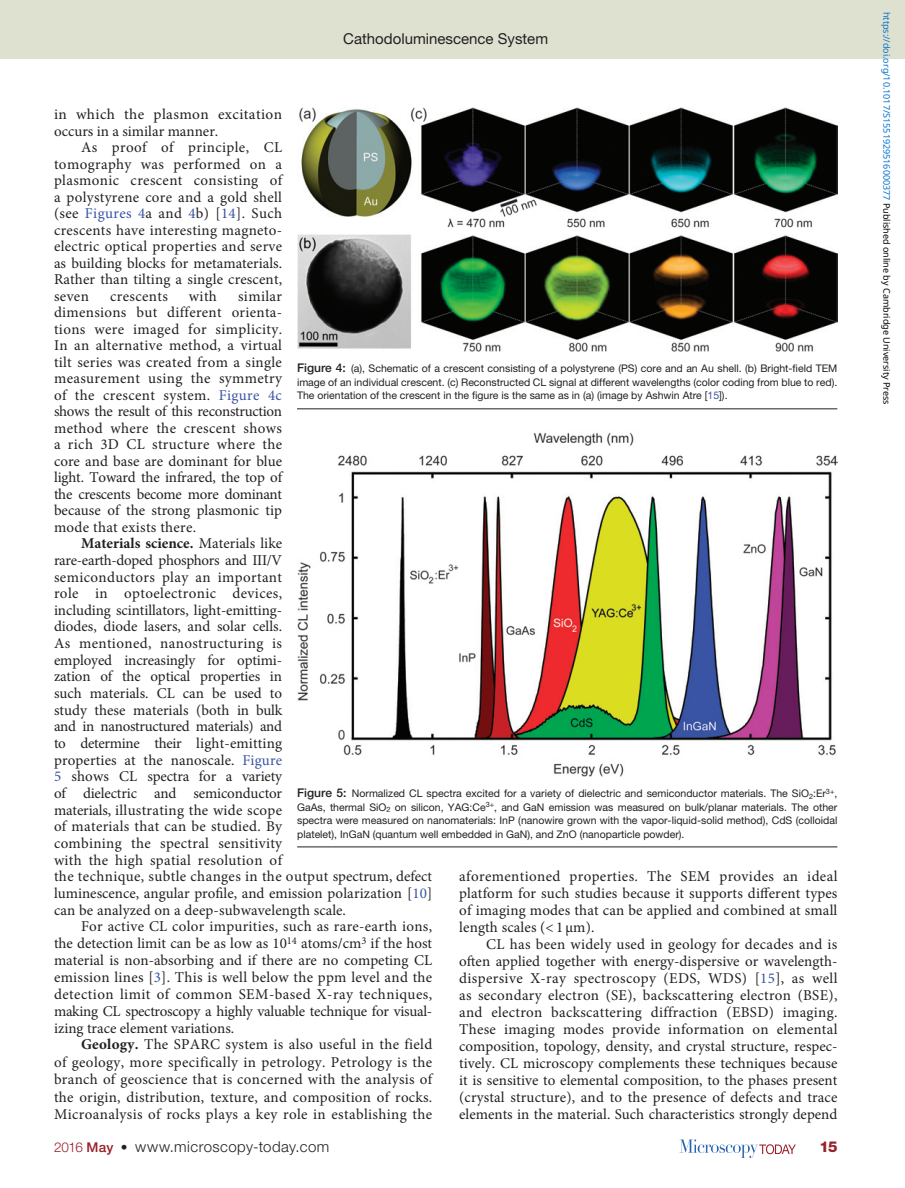
<style>
.page{position:relative;width:905px;height:1188px;background:#fff}
.page>*{position:absolute;margin:0;border:0;box-sizing:border-box;transform-origin:0 0}
.pPara{font:15px/16.5px "Minion Pro";color:#231f20;text-align:justify}
.pFirstpara{font:15px/16.6px "Minion Pro";letter-spacing:.01em;color:#231f20}
.t1{font:300 15px "Helvetica Neue LT Std";letter-spacing:.03em;color:#231f20}
.t2{font:15px "Helvetica Neue LT Std";color:#231f20}
.pPara-2{font:15px "Minion Pro";letter-spacing:.025em;color:#231f20}
.t3{font:800 15px "Helvetica Neue LT Std";color:#98212a}
.pFigureCaption{font:10.5px/13.5px "Helvetica Neue LT Std";color:#231f20;text-align:justify}
.t4{font:9px "Noto Sans";color:#0172cf}
.s1{color:#3a53a3}
.s2{font-weight:700}
.s3{font-weight:500;font-size:12px}
.s4{font-size:13.5px;color:#98212a}
.s5{font-weight:500;font-size:13.5px;color:#98212a}
.s6{font-weight:500;font-size:13.5px}
.s7{color:#000}
</style>
<div class="page">
<svg style="left:679px;top:1139px;width:116px;height:19px"></svg>
<div style="left:0;top:0;width:904px;height:58px;background:#dfe1d0"></div>
<img style="left:297px;top:108px;width:540px;height:244px">
<hr style="left:297px;top:408px;width:540px;height:1px;background:#231f20">
<img style="left:297px;top:432px;width:540px;height:344px">
<hr style="left:297px;top:847px;width:540px;height:1px;background:#231f20">
<p class="t2" style="left:343px;top:30px;width:206px">Cathodoluminescence System</p>
<p class="pFirstpara" style="left:54px;top:106px;width:230px">in which the plasmon excitation occurs in a similar manner.</p>
<p class="pPara" style="left:54px;top:139px;width:230px;text-indent:27px">As proof of principle, CL tomography was performed on a plasmonic crescent consisting of a polystyrene core and a gold shell (see <span class="s1">Figures 4</span>a and <span class="s1">4</span>b) [<span class="s1">14</span>]. Such crescents have interesting magneto&shy;electric optical properties and serve as building blocks for metamaterials.<br>Rather than tilting a single crescent, seven</p>
<p class="pPara" style="left:54px;top:288px;width:230px;text-indent:184px">similar dimensions but different orienta&shy;tions were imaged for simplicity.<br>In an alternative method, a virtual tilt series was created from a single measurement using the symmetry of the crescent system. <span class="s1">Figure 4c </span>shows the result of this reconstruction method where the crescent shows a rich 3D CL structure where the core and base are dominant for blue light. Toward the infrared, the top of the crescents become more dominant because of the strong plasmonic tip mode that exists there.</p>
<p class="pFirstpara" style="left:54px;top:535px;width:380px;text-indent:27px"><span class="s2">Materials science.</span> Materials like<br>rare-earth-doped phosphors and III/V<br>semiconductors play an important<br>role in optoelectronic devices,<br>including scintillators, light-emitting-<br>diodes, diode lasers, and solar cells.<br>As mentioned, nanostructuring is<br>employed increasingly for optimi-<br>zation of the optical properties in<br>such materials. CL can be used to<br>study these materials (both in bulk<br>and in nanostructured materials) and<br>to determine their light-emitting<br>properties at the nanoscale. <span class="s1">Figure<br>5</span> shows CL spectra for a variety<br>of dielectric and semiconductor<br>materials, illustrating the wide scope<br>of materials that can be studied. By<br>combining the spectral sensitivity<br>with the high spatial resolution of<br>the technique, subtle changes in the output spectrum, defect luminescence, angular profile, and emission polarization [<span class="s1">10</span>] can be analyzed on a deep-subwavelength scale.</p>
<p class="pPara" style="left:54px;top:918px;width:380px;line-height:17px;text-indent:27px">For active CL color impurities, such as rare-earth ions, the detection limit can be as low as 10<sup>14</sup> atoms/cm<sup>3</sup> if the host material is non-absorbing and if there are no competing CL emission lines [<span class="s1">3</span>]. This is well below the ppm level and the detection limit of common SEM-based X-ray techniques, making CL spectroscopy a highly valuable technique for visual&shy;izing trace element variations.</p>
<p class="pFirstpara" style="left:54px;top:1036px;width:380px;line-height:17.4px;text-align:justify;text-indent:27px"><span class="s2">Geology.</span> The SPARC system is also useful in the field of geology, more specifically in petrology. Petrology is the branch of geoscience that is concerned with the analysis of the origin, distribution, texture, and composition of rocks.<br>Microanalysis of rocks plays a key role in establishing the</p>
<p class="pPara-2" style="left:110px;top:286px;width:59px">crescents</p>
<p class="pPara" style="left:189px;top:288px;width:30px">with</p>
<p class="pFigureCaption" style="left:297px;top:362px;width:542px"><span class="s3">Figure 4:</span> (a), Schematic of a crescent consisting of a polystyrene (PS) core and an Au shell. (b) Bright-field TEM image of an individual crescent. (c) Reconstructed CL signal at different wavelengths (color coding from blue to red).<br>The orientation of the crescent in the figure is the same as in (a) (image by Ashwin Atre [<span class="s1">15</span>]).</p>
<p class="pFigureCaption" style="left:297px;top:786px;width:541px"><span class="s3">Figure 5:</span> Normalized CL spectra excited for a variety of dielectric and semiconductor materials. The SiO<sub>2</sub>:Er<sup>3+</sup>, GaAs, thermal SiO<sub>2</sub> on silicon, YAG:Ce<sup>3+</sup>, and GaN emission was measured on bulk/planar materials. The other spectra were measured on nanomaterials: InP (nanowire grown with the vapor-liquid-solid method), CdS (colloidal platelet), InGaN (quantum well embedded in GaN), and ZnO (nanoparticle powder).</p>
<p class="pFirstpara" style="left:459px;top:868px;width:380px;text-align:justify">aforementioned properties. The SEM provides an ideal platform for such studies because it supports different types of imaging modes that can be applied and combined at small length scales (&lt; 1 µm).</p>
<p class="pPara" style="left:459px;top:936px;width:380px;line-height:17px;text-indent:27px">CL has been widely used in geology for decades and is often applied together with energy-dispersive or wavelength&shy;dispersive X-ray spectroscopy (EDS, WDS) [<span class="s1">15</span>], as well as secondary electron (SE), backscattering electron (BSE), and electron backscattering diffraction (EBSD) imaging.<br>These imaging modes provide information on elemental composition, topology, density, and crystal structure, respec&shy;tively. CL microscopy complements these techniques because it is sensitive to elemental composition, to the phases present (crystal structure), and to the presence of defects and trace elements in the material. Such characteristics strongly depend</p>
<p class="t1" style="left:54px;top:1137px;width:277px"><span class="s4">2016</span> <span class="s5">May</span> <span class="s6">•</span> www.microscopy-today.com</p>
<p class="t3" style="left:819px;top:1138px;width:20px">15</p>
<p class="t4" style="left:893px;top:12px;width:394px;rotate:90deg">https://doi.org/10.1017/S1551929516000377 <span class="s7">Published online by Cambridge University Press</span></p>
</div>
